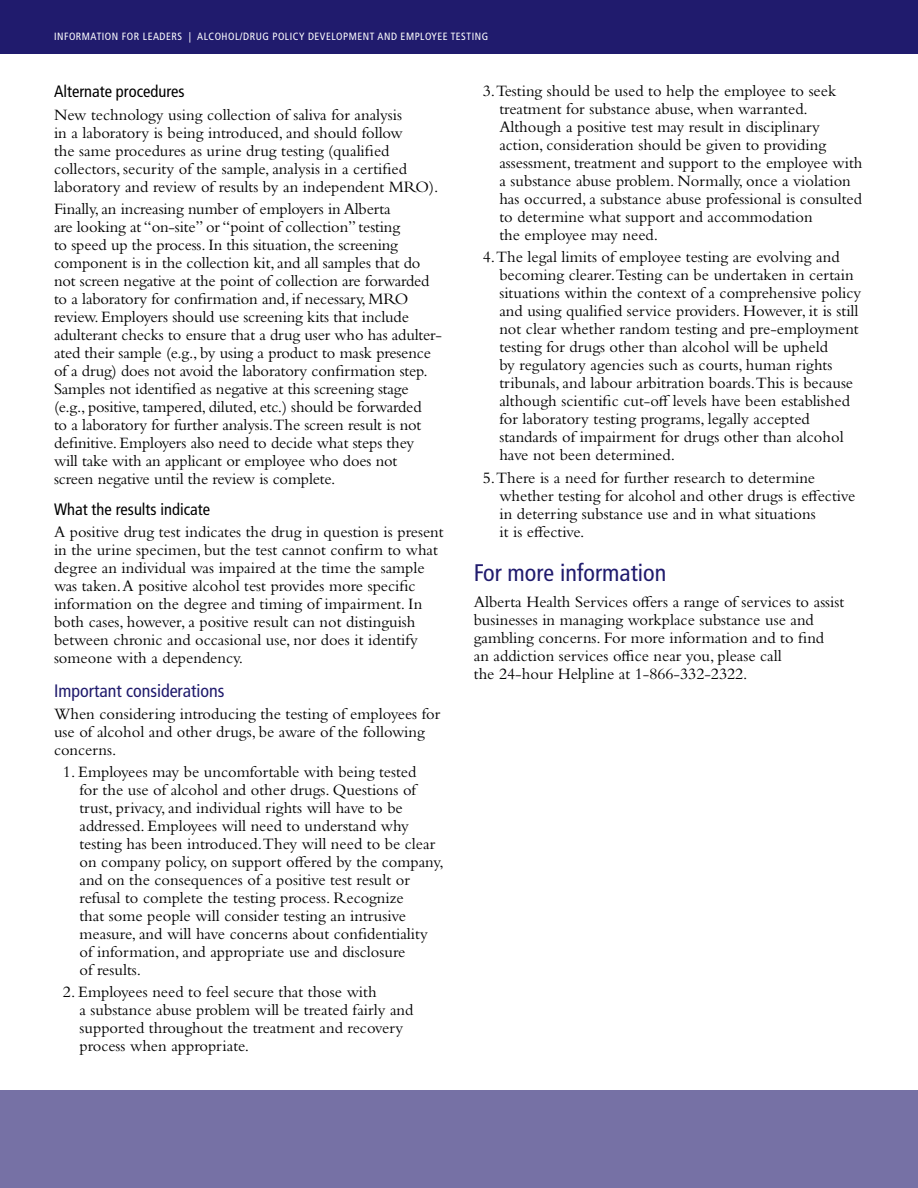
<style>
.page{position:relative;width:918px;height:1188px;background:#fff}
.page>*{position:absolute;margin:0;border:0;box-sizing:border-box;transform-origin:0 0}
.t1{font:condensed 24px "Frutiger LT Std";color:#201b6d}
.t2{font:condensed 18px "Frutiger LT Std";color:#201b6d}
.t3{font:16.5px/18px "Bembo Std";color:#000}
.t4{font:condensed 16.5px "Frutiger LT Std";color:#000}
.t5{font:condensed 10.5px "Frutiger LT Std";letter-spacing:.05em;color:#fff}
</style>
<div class="page">
<div style="left:0;top:1090px;width:918px;height:98px;background:#7671a5"></div>
<div style="left:0;top:0;width:918px;height:54px;background:#201b6d"></div>
<p class="t5" style="left:54px;top:30px;width:436px">information for leaders | Alcohol/drug Policy development and employee testing</p>
<p class="t4" style="left:54px;top:82px;width:132px">Alternate procedures</p>
<p class="t3" style="left:54px;top:105px;width:386px">New technology using collection of saliva for analysis<br>in a laboratory is being introduced, and should follow<br>the same procedures as urine drug testing (qualified collectors, security of the sample, analysis in a certified laboratory and review of results by an independent MRO).</p>
<p class="t3" style="left:54px;top:199px;width:390px">Finally, an increasing number of employers in Alberta<br>are looking at “on-site” or “point of collection” testing<br>to speed up the process. In this situation, the screening component is in the collection kit, and all samples that do not screen negative at the point of collection are forwarded to a laboratory for confirmation and, if necessary, MRO review. Employers should use screening kits that include adulterant checks to ensure that a drug user who has adulter&shy;ated their sample (e.g., by using a product to mask presence of a drug) does not avoid the laboratory confirmation step.<br>Samples not identified as negative at this screening stage (e.g., positive, tampered, diluted, etc.) should be forwarded<br>to a laboratory for further analysis.The screen result is not definitive. Employers also need to decide what steps they will take with an applicant or employee who does not<br>screen negative until the review is complete.</p>
<p class="t4" style="left:54px;top:499px;width:158px">What the results indicate</p>
<p class="t3" style="left:54px;top:523px;width:391px">A positive drug test indicates the drug in question is present in the urine specimen, but the test cannot confirm to what degree an individual was impaired at the time the sample was taken. A positive alcohol test provides more specific information on the degree and timing of impairment. In both cases, however, a positive result can not distinguish between chronic and occasional use, nor does it identify someone with a dependency.</p>
<p class="t2" style="left:54px;top:680px;width:172px">Important considerations</p>
<p class="t3" style="left:54px;top:704px;width:388px">When considering introducing the testing of employees for use of alcohol and other drugs, be aware of the following concerns.</p>
<p class="t3" style="left:80px;top:763px;width:366px;text-indent:-17px">1. Employees may be uncomfortable with being tested<br>for the use of alcohol and other drugs. Questions of trust, privacy, and individual rights will have to be addressed. Employees will need to understand why testing has been introduced.They will need to be clear on company policy, on support offered by the company, and on the consequences of a positive test result or refusal to complete the testing process. Recognize<br>that some people will consider testing an intrusive measure, and will have concerns about confidentiality of information, and appropriate use and disclosure<br>of results.</p>
<p class="t3" style="left:80px;top:983px;width:335px;text-indent:-17px">2. Employees need to feel secure that those with<br>a substance abuse problem will be treated fairly and supported throughout the treatment and recovery process when appropriate.</p>
<p class="t3" style="left:499px;top:82px;width:365px;text-indent:-17px">3.Testing should be used to help the employee to seek treatment for substance abuse, when warranted.<br>Although a positive test may result in disciplinary action, consideration should be given to providing assessment, treatment and support to the employee with a substance abuse problem. Normally, once a violation has occurred, a substance abuse professional is consulted to determine what support and accommodation<br>the employee may need.</p>
<p class="t3" style="left:499px;top:248px;width:363px;text-indent:-17px">4.The legal limits of employee testing are evolving and becoming clearer.Testing can be undertaken in certain situations within the context of a comprehensive policy and using qualified service providers. However, it is still not clear whether random testing and pre-employment testing for drugs other than alcohol will be upheld<br>by regulatory agencies such as courts, human rights tribunals, and labour arbitration boards.This is because although scientific cut-off levels have been established for laboratory testing programs, legally accepted standards of impairment for drugs other than alcohol have not been determined.</p>
<p class="t3" style="left:499px;top:468px;width:357px;text-indent:-17px">5.There is a need for further research to determine whether testing for alcohol and other drugs is effective in deterring substance use and in what situations<br>it is effective.</p>
<h1 class="t1" style="left:474px;top:558px;width:194px">For more information</h1>
<p class="t3" style="left:474px;top:593px;width:372px">Alberta Health Services offers a range of services to assist businesses in managing workplace substance use and gambling concerns. For more information and to find<br>an addiction services office near you, please call<br>the 24-hour Helpline at 1-866-332-2322.</p>
</div>
